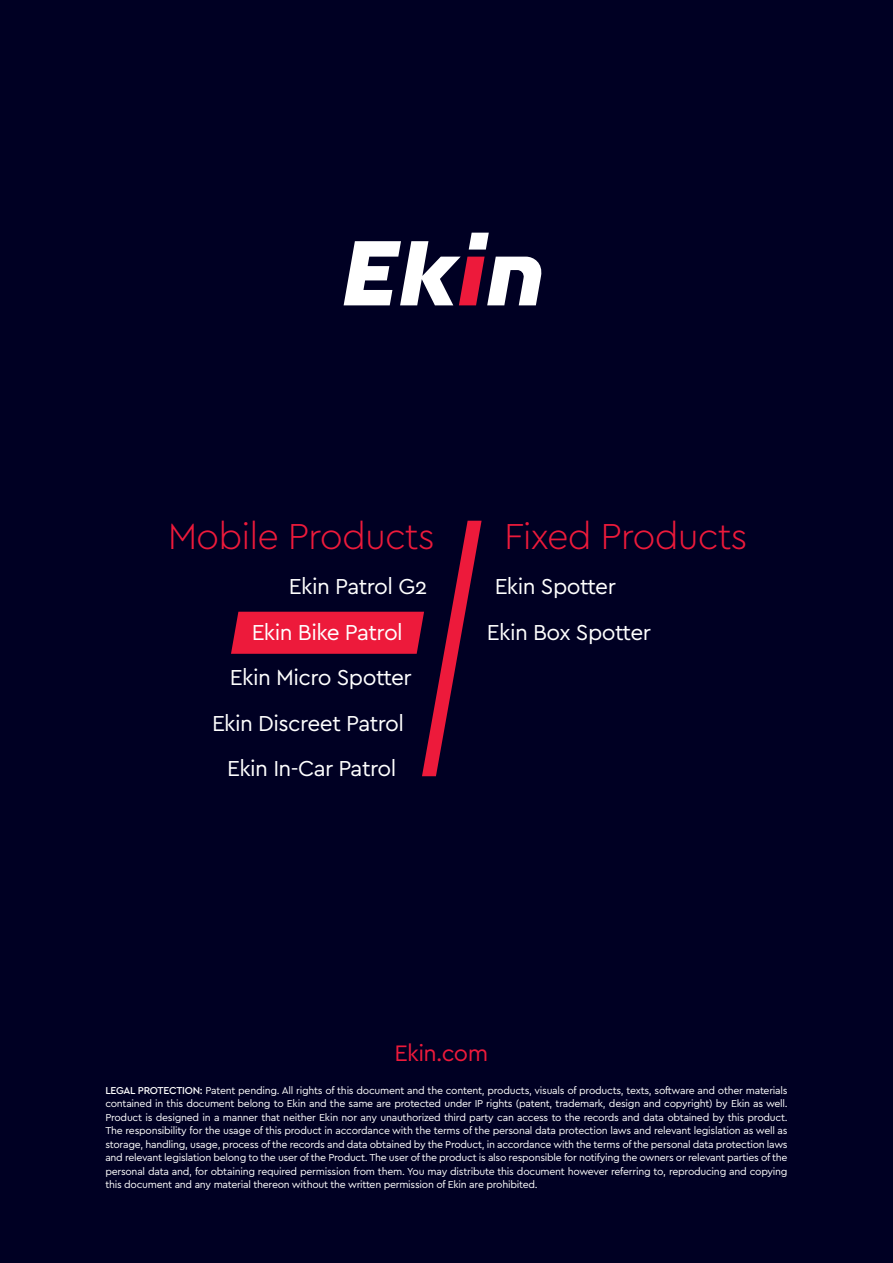
<style>
.page{position:relative;width:893px;height:1263px;background:#000023}
.page>*{position:absolute;margin:0;border:0;box-sizing:border-box;transform-origin:0 0}
.t1{font:300 37.8px "Cera PRO";letter-spacing:-.025em;color:#ed1a3b}
.t2{font:23.55px "Cera PRO";letter-spacing:-.025em;color:#ed1a3b}
.t3{font:22.65px/45.3px "Cera PRO";letter-spacing:-.025em;color:#fff}
.t4{font:10.5px/13.5px "Cera PRO";letter-spacing:-.025em;color:#fff;text-align:justify}
.s1{color:#ed1a3b}
.s2{font-weight:500}
</style>
<div class="page">
<svg style="left:344px;top:233px;width:198px;height:72px"></svg>
<svg style="left:231px;top:521px;width:251px;height:255px"></svg>
<h1 class="t1" style="left:168px;top:511px;width:269px">Mobile Products</h1>
<h3 class="t3" style="left:289px;top:563px;width:140px">Ekin Patrol G2</h3>
<h3 class="t3" style="left:235px;top:608px;width:186px"><span class="s1">...</span>Ekin Bike Patrol<span class="s1">...</span></h3>
<h3 class="t3" style="left:230px;top:654px;width:183px">Ekin Micro Spotter</h3>
<h3 class="t3" style="left:212px;top:699px;width:194px">Ekin Discreet Patrol</h3>
<h3 class="t3" style="left:227px;top:745px;width:171px">Ekin In-Car Patrol</h3>
<h1 class="t1" style="left:504px;top:511px;width:245px">Fixed Products</h1>
<h3 class="t3" style="left:487px;top:563px;width:165px;text-indent:8px">Ekin Spotter<br>Ekin Box Spotter</h3>
<h2 class="t2" style="left:394px;top:1038px;width:95px">Ekin.com</h2>
<p class="t4" style="left:105px;top:1083px;width:684px"><span class="s2">LEGAL PROTECTION:</span> Patent pending. All rights of this document and the content, products, visuals of products, texts, software and other materials contained in this document belong to Ekin and the same are protected under IP rights (patent, trademark, design and copyright) by Ekin as well.<br>Product is designed in a manner that neither Ekin nor any unauthorized third party can access to the records and data obtained by this product.<br>The responsibility for the usage of this product in accordance with the terms of the personal data protection laws and relevant legislation as well as storage, handling, usage, process of the records and data obtained by the Product, in accordance with the terms of the personal data protection laws and relevant legislation belong to the user of the Product. The user of the product is also responsible for notifying the owners or relevant parties of the personal data and, for obtaining required permission from them. You may distribute this document however referring to, reproducing and copying this document and any material thereon without the written permission of Ekin are prohibited.</p>
</div>
